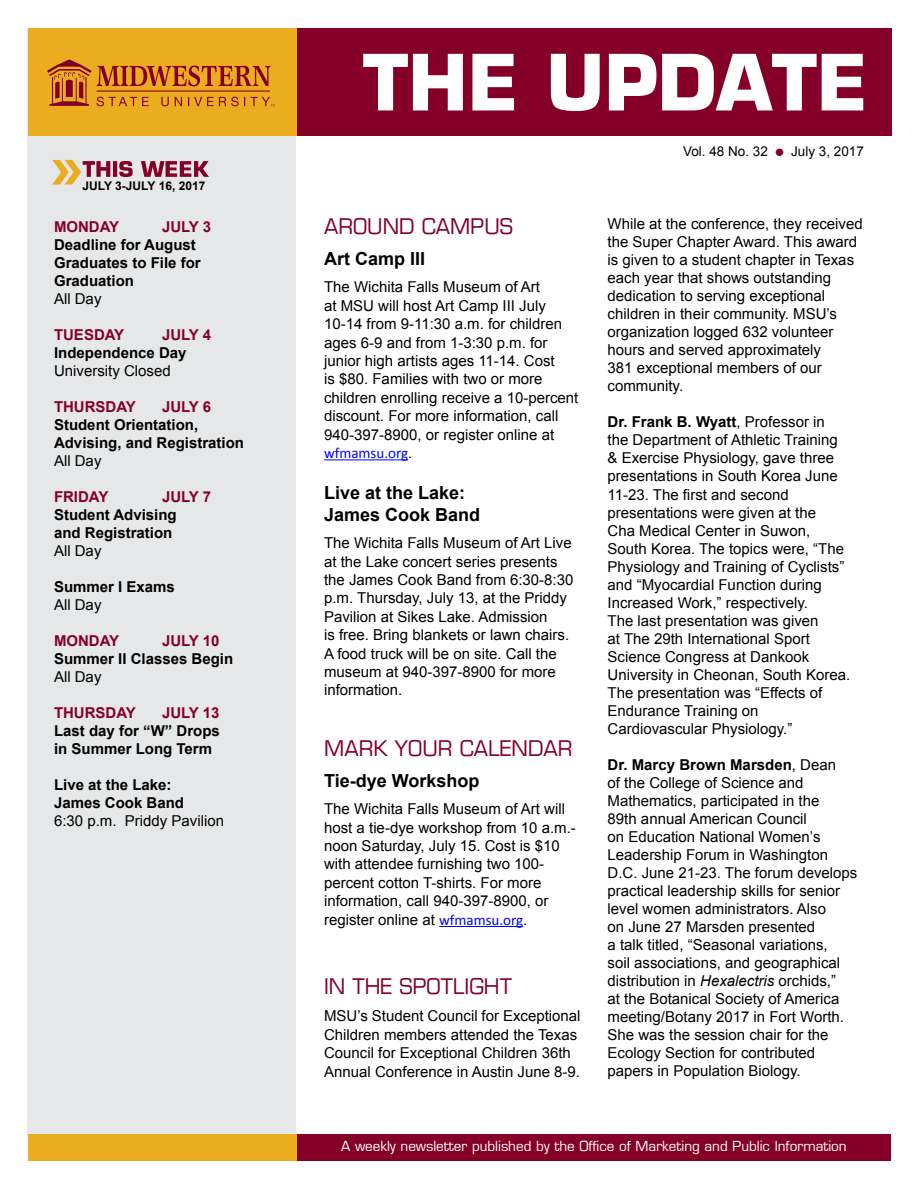
<style>
.page{position:relative;width:918px;height:1188px;background:#fff}
.page>*{position:absolute;margin:0;border:0;box-sizing:border-box;transform-origin:0 0}
.t1{font:21px "Eurostile";color:#840029}
.t2{font:700 18px/22px "Arial";color:#000}
.t3{font:15px/18px "Arial";color:#000}
.t4{font:700 15px/18px "Arial";color:#000}
.t5{font:700 15px "Arial";color:#840029}
.t6{font:15px "Calibri";color:#00f}
.t7{font:13.5px "Eurostile";color:#fff}
.t8{font:13.5px "Arial";color:#000}
.t9{font:700 12px "Arial";color:#000}
.s1{font-family:"Arial";color:#000}
.s2{font-family:"Calibri";color:#00f}
.s3{color:#840029}
.s4{font-weight:700}
.s5{font-style:italic}
</style>
<div class="page">
<div style="left:28px;top:31px;width:268px;height:1105px;background:#e6e7e8"></div>
<div style="left:297px;top:28px;width:594px;height:108px;background:#840029"></div>
<svg style="left:363px;top:54px;width:500px;height:57px"></svg>
<div style="left:28px;top:28px;width:269px;height:108px;background:#ebac20"></div>
<div style="left:297px;top:1134px;width:594px;height:27px;background:#840029"></div>
<div style="left:28px;top:1134px;width:269px;height:27px;background:#ebac20"></div>
<svg style="left:47px;top:59px;width:228px;height:47px"></svg>
<img style="left:52px;top:159px;width:31px;height:26px">
<svg style="left:83px;top:161px;width:126px;height:16px"></svg>
<hr style="left:324px;top:459px;width:84px;height:1px;background:#00f">
<hr style="left:439px;top:926px;width:84px;height:1px;background:#00f">
<p class="t9" style="left:83px;top:178px;width:124px">JULY 3-JULY 16, 2017</p>
<p class="t5" style="left:54px;top:216px;width:67px">MONDAY</p>
<p class="t5" style="left:162px;top:216px;width:51px">JULY 3</p>
<p class="t4" style="left:54px;top:236px;width:148px">Deadline for August<br>Graduates to File for<br>Graduation</p>
<p class="t3" style="left:54px;top:289px;width:49px">All Day</p>
<p class="t5" style="left:54px;top:324px;width:72px">TUESDAY</p>
<p class="t5" style="left:162px;top:324px;width:51px">JULY 4</p>
<p class="t4" style="left:54px;top:344px;width:134px">Independence Day</p>
<p class="t3" style="left:54px;top:361px;width:118px">University Closed</p>
<p class="t5" style="left:54px;top:396px;width:83px">THURSDAY</p>
<p class="t5" style="left:162px;top:396px;width:51px">JULY 6</p>
<p class="t4" style="left:54px;top:416px;width:192px">Student Orientation,<br>Advising, and Registration</p>
<p class="t3" style="left:54px;top:451px;width:49px">All Day</p>
<p class="t5" style="left:54px;top:486px;width:56px">FRIDAY</p>
<p class="t5" style="left:162px;top:486px;width:51px">JULY 7</p>
<p class="t4" style="left:54px;top:506px;width:124px">Student Advising and Registration</p>
<p class="t3" style="left:54px;top:541px;width:49px">All Day</p>
<p class="t4" style="left:54px;top:578px;width:122px">Summer I Exams</p>
<p class="t3" style="left:54px;top:595px;width:49px">All Day</p>
<p class="t5" style="left:54px;top:630px;width:67px">MONDAY</p>
<p class="t5" style="left:162px;top:630px;width:59px">JULY 10</p>
<p class="t4" style="left:54px;top:650px;width:181px">Summer II Classes Begin</p>
<p class="t3" style="left:54px;top:667px;width:49px">All Day</p>
<p class="t5" style="left:54px;top:702px;width:83px">THURSDAY</p>
<p class="t5" style="left:162px;top:702px;width:59px">JULY 13</p>
<p class="t4" style="left:54px;top:722px;width:167px">Last day for “W” Drops in Summer Long Term</p>
<p class="t4" style="left:54px;top:776px;width:132px">Live at the Lake:<br>James Cook Band</p>
<p class="t3" style="left:54px;top:811px;width:172px">6:30 p.m. Priddy Pavilion</p>
<h1 class="t1" style="left:324px;top:214px;width:190px">AROUND CAMPUS</h1>
<p class="t2" style="left:324px;top:248px;width:103px">Art Camp III</p>
<p class="t3" style="left:324px;top:278px;width:256px;line-height:18.5px">The Wichita Falls Museum of Art<br>at MSU will host Art Camp III July 10-14 from 9-11:30 a.m. for children ages 6-9 and from 1-3:30 p.m. for junior high artists ages 11-14. Cost<br>is $80. Families with two or more children enrolling receive a 10-percent discount. For more information, call 940-397-8900, or register online at</p>
<p class="t6" style="left:324px;top:444px;width:90px">wfmamsu.org<span class="s1">.</span></p>
<p class="t2" style="left:324px;top:482px;width:158px">Live at the Lake:<br>James Cook Band</p>
<p class="t3" style="left:324px;top:534px;width:251px;line-height:18.5px">The Wichita Falls Museum of Art Live at the Lake concert series presents the James Cook Band from 6:30-8:30 p.m. Thursday, July 13, at the Priddy<br>Pavilion at Sikes Lake. Admission<br>is free. Bring blankets or lawn chairs.<br>A food truck will be on site. Call the museum at 940-397-8900 for more information.</p>
<h1 class="t1" style="left:324px;top:735px;width:250px">MARK YOUR CALENDAR</h1>
<p class="t2" style="left:324px;top:770px;width:157px">Tie-dye Workshop</p>
<p class="t3" style="left:324px;top:800px;width:253px;line-height:18.5px">The Wichita Falls Museum of Art will host a tie-dye workshop from 10 a.m.- noon Saturday, July 15. Cost is $10 with attendee furnishing two 100- percent cotton T-shirts. For more information, call 940-397-8900, or register online at <span class="s2">wfmamsu.org</span>.</p>
<h1 class="t1" style="left:324px;top:974px;width:189px">IN THE SPOTLIGHT</h1>
<p class="t3" style="left:324px;top:1007px;width:258px;line-height:18.5px">MSU’s Student Council for Exceptional Children members attended the Texas Council for Exceptional Children 36th Annual Conference in Austin June 8-9.</p>
<p class="t8" style="left:683px;top:142px;width:182px">Vol. 48 No. 32 <span class="s3">●</span> July 3, 2017</p>
<p class="t3" style="left:608px;top:215px;width:257px">While at the conference, they received the Super Chapter Award. This award is given to a student chapter in Texas each year that shows outstanding dedication to serving exceptional children in their community. MSU’s organization logged 632 volunteer hours and served approximately<br>381 exceptional members of our community.</p>
<p class="t3" style="left:608px;top:413px;width:244px"><span class="s4">Dr. Frank B. Wyatt</span>, Professor in<br>the Department of Athletic Training &amp; Exercise Physiology, gave three presentations in South Korea June<br>11-23. The first and second presentations were given at the<br>Cha Medical Center in Suwon,<br>South Korea. The topics were, “The<br>Physiology and Training of Cyclists” and “Myocardial Function during<br>Increased Work,” respectively.<br>The last presentation was given<br>at The 29th International Sport<br>Science Congress at Dankook<br>University in Cheonan, South Korea.<br>The presentation was “Effects of<br>Endurance Training on<br>Cardiovascular Physiology.”</p>
<p class="t3" style="left:608px;top:756px;width:251px"><span class="s4">Dr. Marcy Brown Marsden</span>, Dean<br>of the College of Science and Mathematics, participated in the<br>89th annual American Council<br>on Education National Women’s Leadership Forum in Washington D.C. June 21-23. The forum develops practical leadership skills for senior level women administrators. Also<br>on June 27 Marsden presented<br>a talk titled, “Seasonal variations,<br>soil associations, and geographical distribution in <span class="s5">Hexalectris</span> orchids,”<br>at the Botanical Society of America meeting/Botany 2017 in Fort Worth.<br>She was the session chair for the Ecology Section for contributed papers in Population Biology.</p>
<p class="t7" style="left:341px;top:1138px;width:507px">A weekly newsletter published by the Office of Marketing and Public Information</p>
</div>
